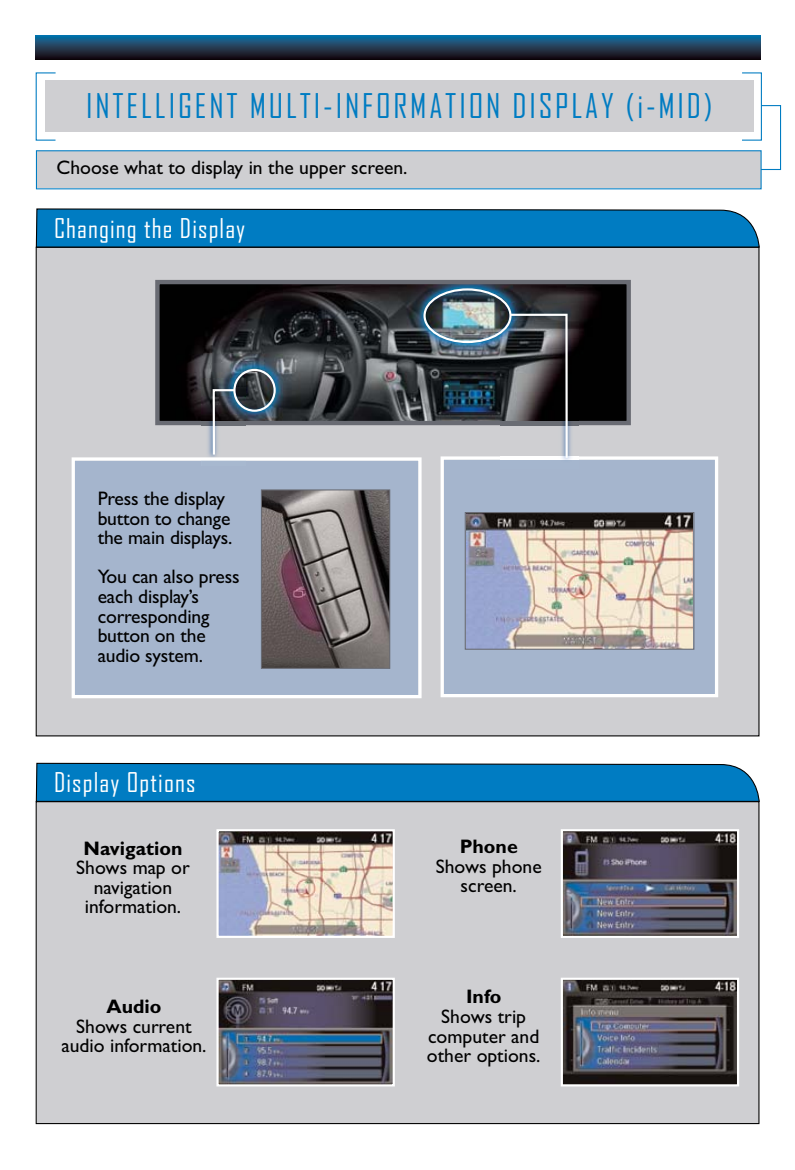
<style>
.page{position:relative;width:795px;height:1170px;background:#fff}
.page>*{position:absolute;margin:0;border:0;box-sizing:border-box;transform-origin:0 0}
.t1{font:32.6px "Agency FB";letter-spacing:.085em;color:#007cc2}
.t2{font:26.1px "Agency FB";letter-spacing:.045em;color:#fff}
.t3{font:19.6px/19.6px "Gill Sans";color:#000;text-align:center}
.t4{font:700 19.6px "Gill Sans";color:#000}
</style>
<div class="page">
<div style="left:741px;top:72px;width:21px;height:69px;border:1px solid #007cc2"></div>
<div style="left:45px;top:80px;width:708px;height:52px;background:#cfcfd2"></div>
<div style="left:37px;top:151px;width:724px;height:37px;background:#cfcfd2"></div>
<div style="left:36px;top:150px;width:726px;height:39px;border:1px solid #007cc2"></div>
<div style="left:760px;top:105px;width:21px;height:65px;border:1px solid #007cc2"></div>
<svg style="left:36px;top:36px;width:724px;height:23px;background:#1b3b56"></svg>
<div style="left:37px;top:802px;width:721px;height:321px;background:#cfcfd2"></div>
<svg style="left:36px;top:763px;width:724px;height:39px;background:#0577b7"></svg>
<img style="left:219px;top:832px;width:173px;height:103px">
<div style="left:216px;top:829px;width:179px;height:109px;border:2px solid #fff"></div>
<img style="left:219px;top:981px;width:173px;height:102px">
<div style="left:216px;top:978px;width:179px;height:108px;border:2px solid #fff"></div>
<img style="left:564px;top:832px;width:172px;height:103px">
<div style="left:561px;top:829px;width:178px;height:109px;border:2px solid #fff"></div>
<img style="left:564px;top:981px;width:172px;height:102px">
<div style="left:561px;top:978px;width:178px;height:108px;border:2px solid #fff"></div>
<div style="left:37px;top:248px;width:721px;height:487px;background:#cfcfd2"></div>
<div style="left:445px;top:460px;width:269px;height:233px;background:#a5b5cd"></div>
<div style="left:441px;top:456px;width:277px;height:241px;border:3px solid #fff"></div>
<svg style="left:36px;top:208px;width:724px;height:40px;background:#0979b7"></svg>
<img style="left:160px;top:285px;width:466px;height:135px">
<div style="left:155px;top:280px;width:476px;height:145px;border:4px solid #696b73"></div>
<img style="left:202px;top:378px;width:10px;height:79px">
<img style="left:500px;top:303px;width:78px;height:165px">
<img style="left:212px;top:369px;width:64px;height:88px">
<img style="left:423px;top:288px;width:146px;height:172px">
<img style="left:467px;top:514px;width:225px;height:134px">
<div style="left:465px;top:512px;width:229px;height:138px;border:1px solid #696b73"></div>
<div style="left:76px;top:461px;width:342px;height:233px;background:#a5b5cd"></div>
<div style="left:72px;top:457px;width:350px;height:241px;border:3px solid #fff"></div>
<img style="left:263px;top:491px;width:125px;height:176px">
<div style="left:261px;top:489px;width:129px;height:180px;border:1px solid #696b73"></div>
<h1 class="t1" style="left:86px;top:86px;width:628px">INTELLIGENT MULTI-INFORMATION DISPLAY (i-MID)</h1>
<p class="t3" style="left:57px;top:158px;width:352px">Choose what to display in the upper screen.</p>
<h2 class="t2" style="left:54px;top:212px;width:193px">Changing the Display</h2>
<p class="t3" style="left:98px;top:489px;width:136px;text-align:left">Press the display button to change the main displays.</p>
<p class="t3" style="left:98px;top:567px;width:144px;text-align:left">You can also press each display’s corresponding button on the audio system.</p>
<h2 class="t2" style="left:54px;top:766px;width:143px">Display Options</h2>
<p class="t4" style="left:84px;top:836px;width:100px">Navigation</p>
<p class="t3" style="left:76px;top:858px;width:115px">Shows map or navigation information.</p>
<p class="t4" style="left:106px;top:995px;width:57px">Audio</p>
<p class="t3" style="left:61px;top:1017px;width:147px">Shows current audio information.</p>
<p class="t4" style="left:460px;top:835px;width:60px">Phone</p>
<p class="t3" style="left:436px;top:857px;width:107px">Shows phone screen.</p>
<p class="t4" style="left:466px;top:985px;width:37px">Info</p>
<p class="t3" style="left:427px;top:1007px;width:115px">Shows trip computer and other options.</p>
</div>
